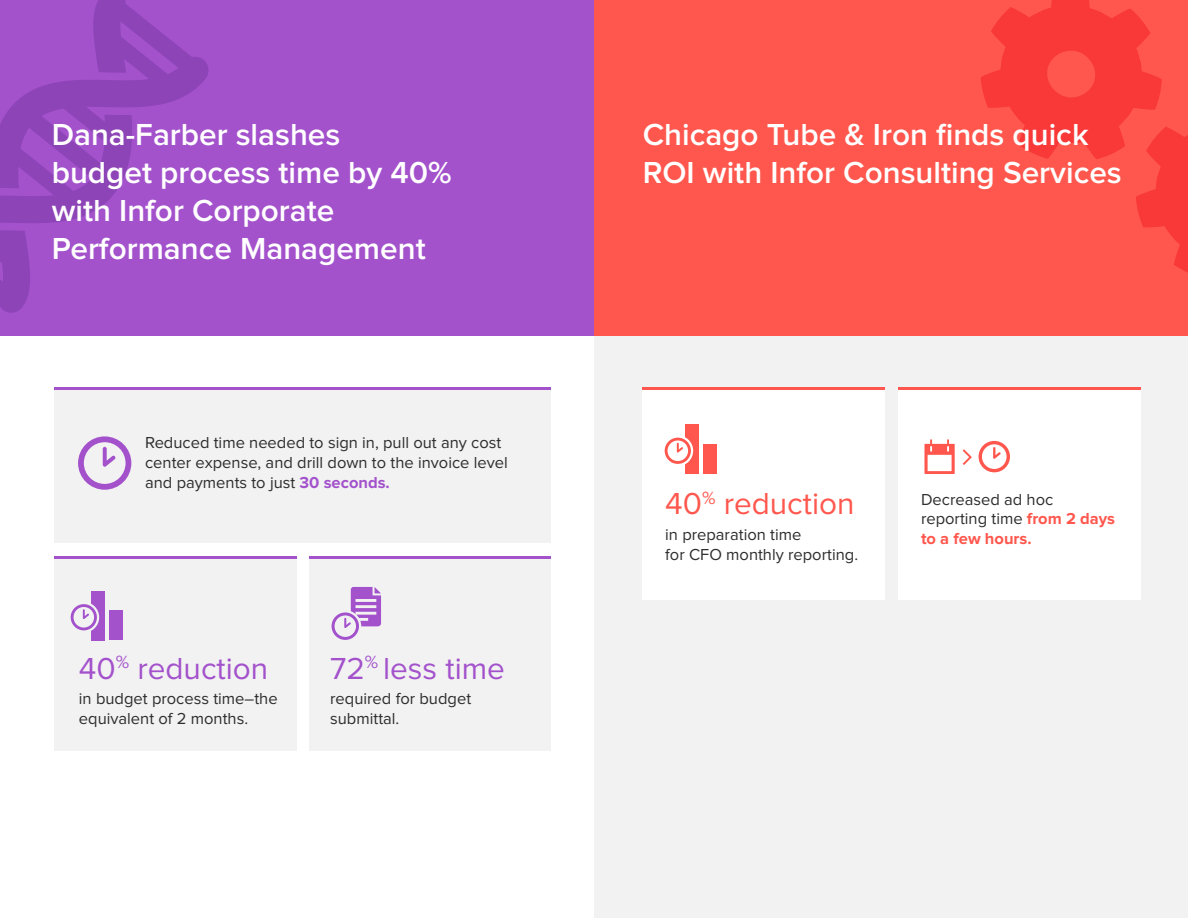
<style>
.page{position:relative;width:1188px;height:918px;background:#fff}
.page>*{position:absolute;margin:0;border:0;box-sizing:border-box;transform-origin:0 0}
.t1{font:600 31.5px/37.8px "Proxima Nova";color:#fff}
.t2{font:31.5px "Proxima Nova";color:#a352cc}
.t3{font:31.5px "Proxima Nova";color:#ff574d}
.t4{font:16.5px/19.8px "Proxima Nova";color:#2d2d2d}
.s1{font-weight:700;color:#a352cc}
.s2{font-weight:700;color:#ff574d}
</style>
<div class="page">
<div style="left:594px;top:334px;width:594px;height:584px;background:#f2f2f2"></div>
<div style="left:591px;top:0;width:597px;height:336px;background:#ff574d"></div>
<svg style="left:981px;top:0;width:207px;height:273px"></svg>
<div style="left:642px;top:387px;width:243px;height:213px;background:#fff"></div>
<div style="left:898px;top:387px;width:244px;height:213px;background:#fff"></div>
<hr style="left:642px;top:387px;width:243px;height:3px;background:#ff574d">
<hr style="left:898px;top:387px;width:244px;height:3px;background:#ff574d">
<svg style="left:924px;top:439px;width:31px;height:35px"></svg>
<svg style="left:979px;top:441px;width:31px;height:31px"></svg>
<svg style="left:962px;top:449px;width:10px;height:16px"></svg>
<div style="left:686px;top:424px;width:13px;height:50px;background:#ff574d"></div>
<div style="left:704px;top:444px;width:13px;height:30px;background:#ff574d"></div>
<svg style="left:664px;top:433px;width:30px;height:35px"></svg>
<div style="left:0;top:0;width:594px;height:336px;background:#a352cc"></div>
<svg style="left:0;top:0;width:209px;height:313px"></svg>
<div style="left:309px;top:556px;width:241px;height:196px;background:#f2f2f2"></div>
<div style="left:54px;top:387px;width:496px;height:156px;background:#f2f2f2"></div>
<hr style="left:54px;top:387px;width:496px;height:3px;background:#a352cc">
<div style="left:54px;top:556px;width:243px;height:196px;background:#f2f2f2"></div>
<svg style="left:54px;top:556px;width:243px;height:3px"></svg>
<svg style="left:309px;top:556px;width:241px;height:3px"></svg>
<svg style="left:78px;top:436px;width:53px;height:54px"></svg>
<div style="left:92px;top:591px;width:13px;height:49px;background:#a352cc"></div>
<div style="left:110px;top:610px;width:13px;height:30px;background:#a352cc"></div>
<svg style="left:70px;top:600px;width:30px;height:35px"></svg>
<svg style="left:331px;top:587px;width:50px;height:53px"></svg>
<h1 class="t1" style="left:52px;top:117px;width:401px">Dana-Farber slashes<br>budget process time by 40% with Infor Corporate<br>Performance Management</h1>
<p class="t4" style="left:145px;top:434px;width:364px">Reduced time needed to sign in, pull out any cost center expense, and drill down to the invoice level and payments to just <span class="s1">30 seconds.</span></p>
<h1 class="t2" style="left:79px;top:654px;width:191px">40<sup>%</sup> reduction</h1>
<p class="t4" style="left:79px;top:689px;width:200px">in budget process time–the equivalent of 2 months.</p>
<h1 class="t2" style="left:330px;top:654px;width:176px">72<sup>%</sup> less time</h1>
<p class="t4" style="left:330px;top:689px;width:143px">required for budget submittal.</p>
<h1 class="t1" style="left:643px;top:117px;width:481px">Chicago Tube &amp; Iron finds quick<br>ROI with Infor Consulting Services</h1>
<h1 class="t3" style="left:665px;top:490px;width:191px">40<sup>%</sup> reduction</h1>
<p class="t4" style="left:921px;top:490px;width:196px">Decreased ad hoc reporting time <span class="s2">from 2 days to a few hours.</span></p>
<p class="t4" style="left:665px;top:525px;width:194px">in preparation time<br>for CFO monthly reporting.</p>
</div>
